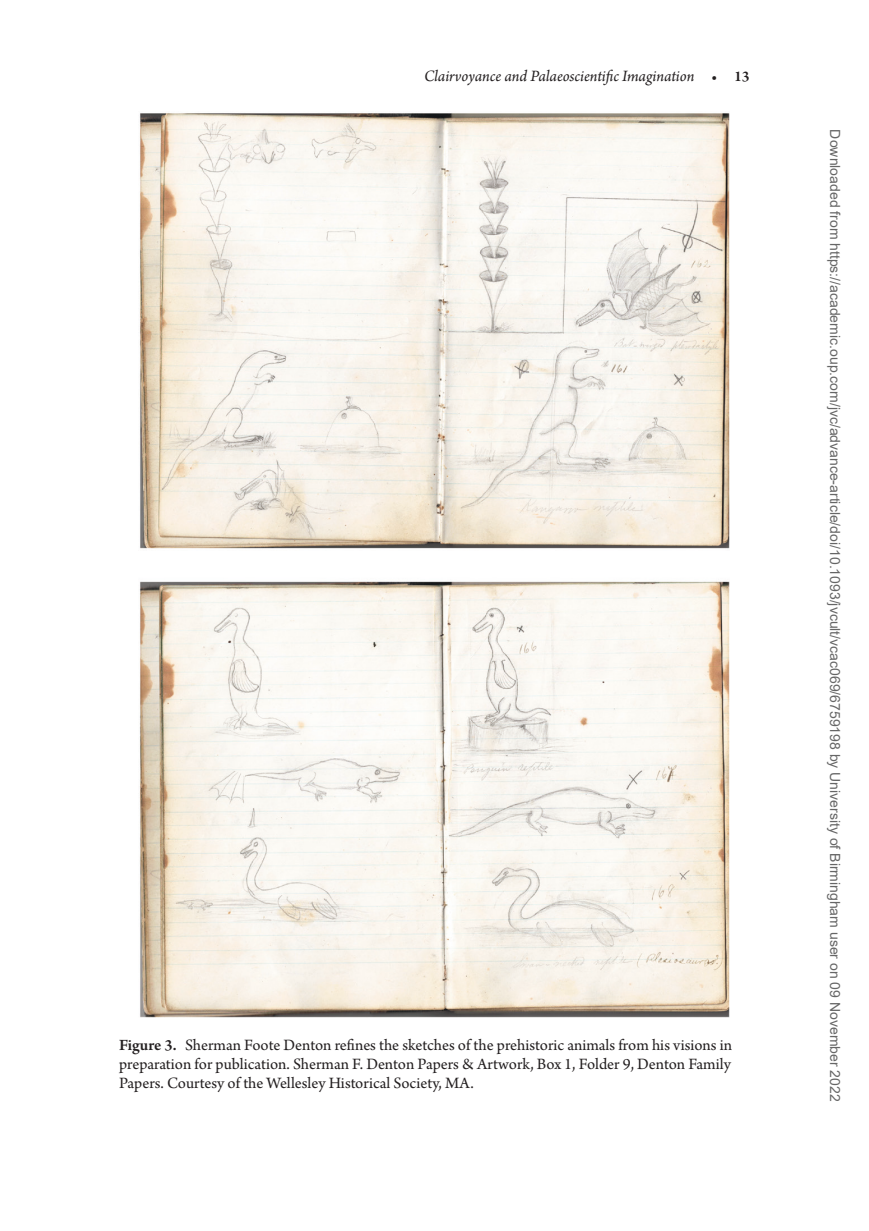
<style>
.page{position:relative;width:869px;height:1231px;background:#fff}
.page>*{position:absolute;margin:0;border:0;box-sizing:border-box;transform-origin:0 0}
.FigCapt{font:16.62px/19.2px "Arno Pro";color:#231f20;text-align:justify}
.t1{font:italic 16.62px "Arno Pro";letter-spacing:-.005em;color:#231f20}
.t2{font:14px "Arial";color:#666}
.s1{font-weight:600;font-style:normal;font-size:15.75px}
.s2{font-weight:600}
</style>
<div class="page">
<img style="left:140px;top:113px;width:590px;height:905px">
<p class="t1" style="left:424px;top:67px;width:327px">Clairvoyance and Palaeoscientific Imagination <span class="s1">• 13</span></p>
<p class="FigCapt" style="left:119px;top:1035px;width:614px"><span class="s2">Figure 3.</span> Sherman Foote Denton refines the sketches of the prehistoric animals from his visions in preparation for publication. Sherman F. Denton Papers &amp; Artwork, Box 1, Folder 9, Denton Family Papers. Courtesy of the Wellesley Historical Society, MA.</p>
<p class="t2" style="left:839px;top:129px;width:973px;rotate:90deg">Downloaded from https://academic.oup.com/jvc/advance-article/doi/10.1093/jvcult/vcac069/6759198 by University of Birmingham user on 09 November 2022</p>
</div>
